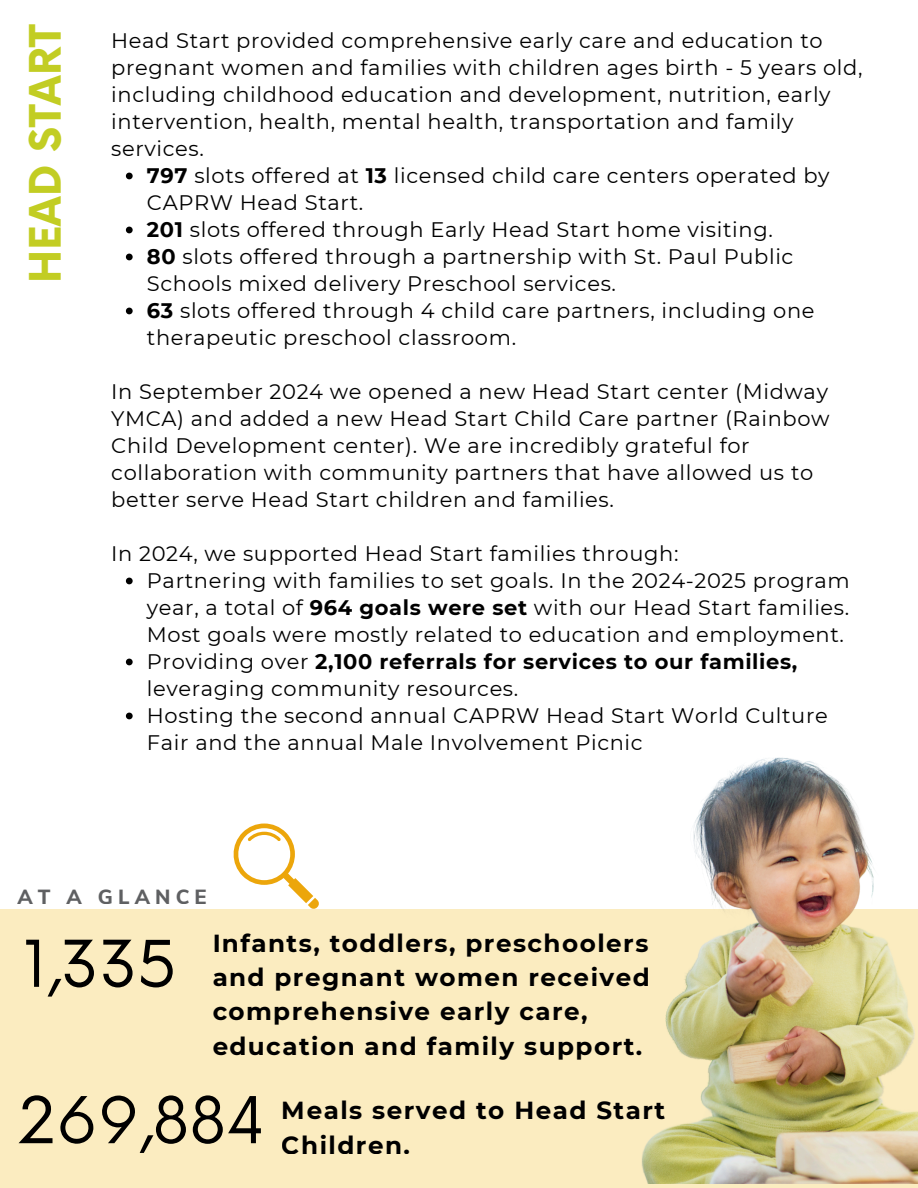
<style>
.page{position:relative;width:918px;height:1188px;background:#fff}
.page>*{position:absolute;margin:0;border:0;box-sizing:border-box;transform-origin:0 0}
.t1{font:62.85px "Now";color:#000}
.t2{font:700 42.3px "Now";color:#c2cd23}
.t3{font:700 24.6px/34.3px "Montserrat";letter-spacing:.06em;color:#000}
.t4{font:21px/27px "Montserrat";letter-spacing:.03em;color:#000}
.t5{font:800 20.4px "Nunito Sans";letter-spacing:.25em;color:#5f6062}
.s1{font-weight:700}
</style>
<div class="page">
<div style="left:0;top:909px;width:918px;height:279px;background:#fbecc0"></div>
<svg style="left:233px;top:824px;width:86px;height:85px"></svg>
<svg style="left:126px;top:173px;width:7px;height:6px"></svg>
<svg style="left:126px;top:227px;width:7px;height:6px"></svg>
<svg style="left:126px;top:254px;width:7px;height:6px"></svg>
<svg style="left:126px;top:308px;width:7px;height:6px"></svg>
<svg style="left:126px;top:578px;width:7px;height:6px"></svg>
<svg style="left:126px;top:659px;width:7px;height:6px"></svg>
<svg style="left:126px;top:713px;width:7px;height:6px"></svg>
<img style="left:642px;top:757px;width:276px;height:427px">
<h2 class="t2" style="left:23px;top:283px;width:261px;rotate:-90deg">HEAD START</h2>
<h2 class="t4" style="left:111px;top:27px;width:753px">Head Start provided comprehensive early care and education to pregnant women and families with children ages birth - 5 years old, including childhood education and development, nutrition, early intervention, health, mental health, transportation and family services.</h2>
<p class="t4" style="left:147px;top:162px;width:684px"><span class="s1">797</span> slots offered at <span class="s1">13</span> licensed child care centers operated by<br>CAPRW Head Start.</p>
<p class="t4" style="left:147px;top:216px;width:627px"><span class="s1">201</span> slots offered through Early Head Start home visiting.</p>
<p class="t4" style="left:147px;top:243px;width:648px"><span class="s1">80</span> slots offered through a partnership with St. Paul Public<br>Schools mixed delivery Preschool services.</p>
<p class="t4" style="left:147px;top:297px;width:669px"><span class="s1">63</span> slots offered through 4 child care partners, including one therapeutic preschool classroom.</p>
<p class="t4" style="left:111px;top:378px;width:720px">In September 2024 we opened a new Head Start center (Midway YMCA) and added a new Head Start Child Care partner (Rainbow Child Development center). We are incredibly grateful for collaboration with community partners that have allowed us to better serve Head Start children and families.</p>
<p class="t4" style="left:111px;top:540px;width:569px">In 2024, we supported Head Start families through:</p>
<p class="t4" style="left:147px;top:567px;width:704px;text-align:justify">Partnering with families to set goals. In the 2024-2025 program year, a total of <span class="s1">964 goals were set</span> with our Head Start families.<br>Most goals were mostly related to education and employment.</p>
<p class="t4" style="left:147px;top:648px;width:652px">Providing over <span class="s1">2,100 referrals for services to our families, </span>leveraging community resources.</p>
<p class="t4" style="left:147px;top:702px;width:682px">Hosting the second annual CAPRW Head Start World Culture<br>Fair and the annual Male Involvement Picnic</p>
<p class="t5" style="left:17px;top:883px;width:191px">AT A GLANCE</p>
<p class="t1" style="left:23px;top:929px;width:155px">1,335</p>
<p class="t3" style="left:212px;top:926px;width:439px">Infants, toddlers, preschoolers and pregnant women received comprehensive early care, education and family support.</p>
<h3 class="t1" style="left:17px;top:1085px;width:249px">269,884</h3>
<p class="t3" style="left:282px;top:1093px;width:385px">Meals served to Head Start<br>Children.</p>
</div>
